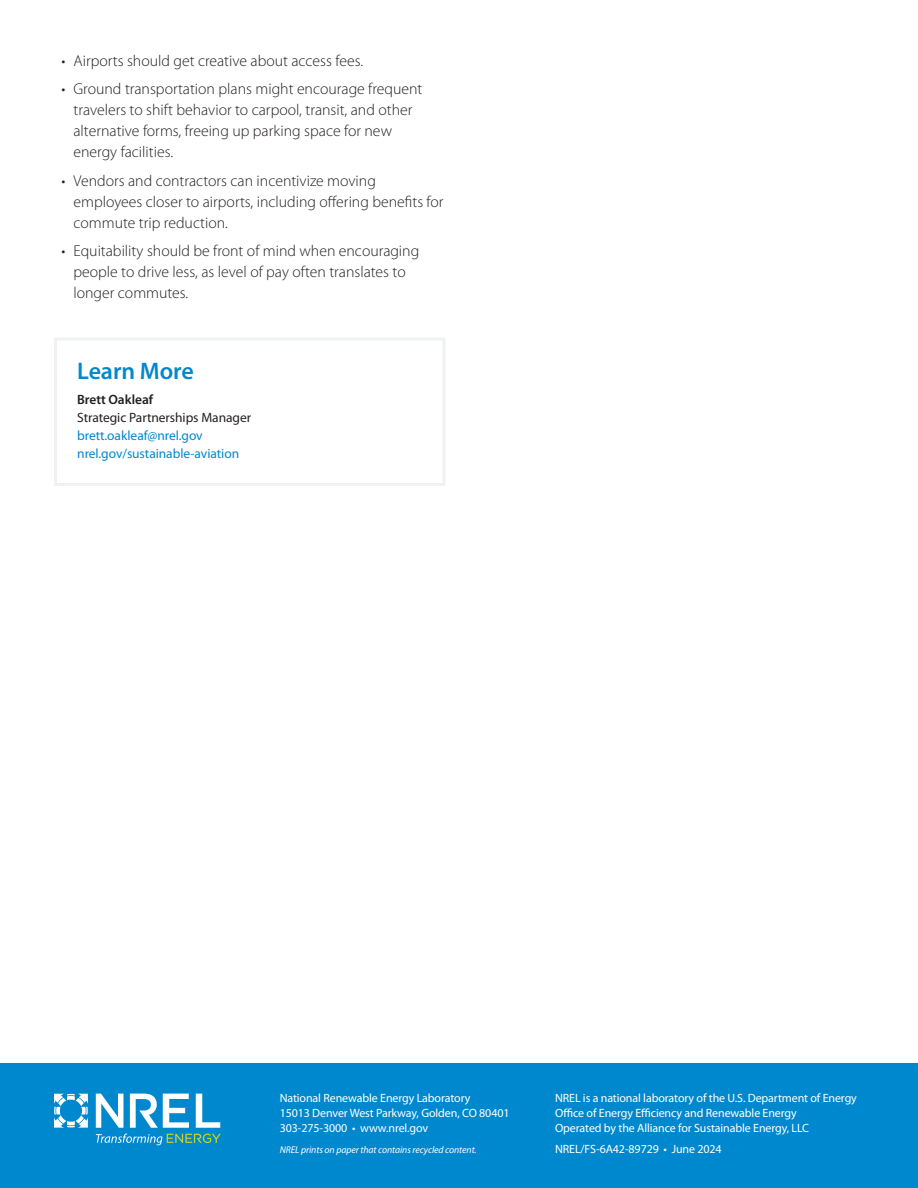
<style>
.page{position:relative;width:918px;height:1188px;background:#fff}
.page>*{position:absolute;margin:0;border:0;box-sizing:border-box;transform-origin:0 0}
.Contact_Header{font:600 24px "Myriad Pro";letter-spacing:-.005em;color:#0088ce}
.t1{font:300 15.75px/21px "Myriad Pro";color:#231f20}
.Contact__Name{font:13.5px "Myriad Pro";letter-spacing:-.005em;color:#0088ce}
.Contact__Name-2{font:13.5px "Myriad Pro";letter-spacing:-.005em;color:#231f20}
.Contact__Name-3{font:600 13.5px "Myriad Pro";letter-spacing:-.005em;color:#231f20}
.Boilerplate{font:12px/15px "Myriad Pro";letter-spacing:-.01em;color:#fff}
.Recycled_Content{font:italic 9.75px "Myriad Pro";letter-spacing:-.01em;color:#fff}
</style>
<div class="page">
<div style="left:0;top:1063px;width:918px;height:125px;background:#0088ce"></div>
<svg style="left:54px;top:1094px;width:34px;height:34px"></svg>
<svg style="left:96px;top:1094px;width:27px;height:34px"></svg>
<svg style="left:130px;top:1094px;width:59px;height:34px"></svg>
<svg style="left:196px;top:1094px;width:24px;height:34px"></svg>
<svg style="left:96px;top:1134px;width:125px;height:11px"></svg>
<div style="left:54px;top:338px;width:392px;height:148px;border:3px solid #eff1f2"></div>
<p class="t1" style="left:62px;top:50px;width:303px">• Airports should get creative about access fees.</p>
<p class="t1" style="left:74px;top:78px;width:350px;text-indent:-12px">• Ground transportation plans might encourage frequent travelers to shift behavior to carpool, transit, and other alternative forms, freeing up parking space for new energy facilities.</p>
<p class="t1" style="left:74px;top:170px;width:372px;text-indent:-12px">• Vendors and contractors can incentivize moving employees closer to airports, including offering benefits for commute trip reduction.</p>
<p class="t1" style="left:74px;top:241px;width:347px;text-indent:-12px">• Equitability should be front of mind when encouraging people to drive less, as level of pay often translates to longer commutes.</p>
<p class="Contact_Header" style="left:77px;top:355px;width:118px">Learn More</p>
<p class="Contact__Name-3" style="left:77px;top:390px;width:77px">Brett Oakleaf</p>
<p class="Contact__Name-2" style="left:77px;top:409px;width:175px">Strategic Partnerships Manager</p>
<p class="Contact__Name" style="left:77px;top:427px;width:127px">brett.oakleaf@nrel.gov</p>
<p class="Contact__Name" style="left:77px;top:445px;width:163px">nrel.gov/sustainable-aviation</p>
<p class="Boilerplate" style="left:280px;top:1090px;width:231px">National Renewable Energy Laboratory<br>15013 Denver West Parkway, Golden, CO 80401<br>303-275-3000 • www.nrel.gov</p>
<p class="Recycled_Content" style="left:280px;top:1143px;width:198px">NREL prints on paper that contains recycled content.</p>
<p class="Boilerplate" style="left:555px;top:1090px;width:303px">NREL is a national laboratory of the U.S. Department of Energy<br>Office of Energy Efficiency and Renewable Energy<br>Operated by the Alliance for Sustainable Energy, LLC</p>
<p class="Boilerplate" style="left:555px;top:1141px;width:168px">NREL/FS-6A42-89729 • June 2024</p>
</div>
